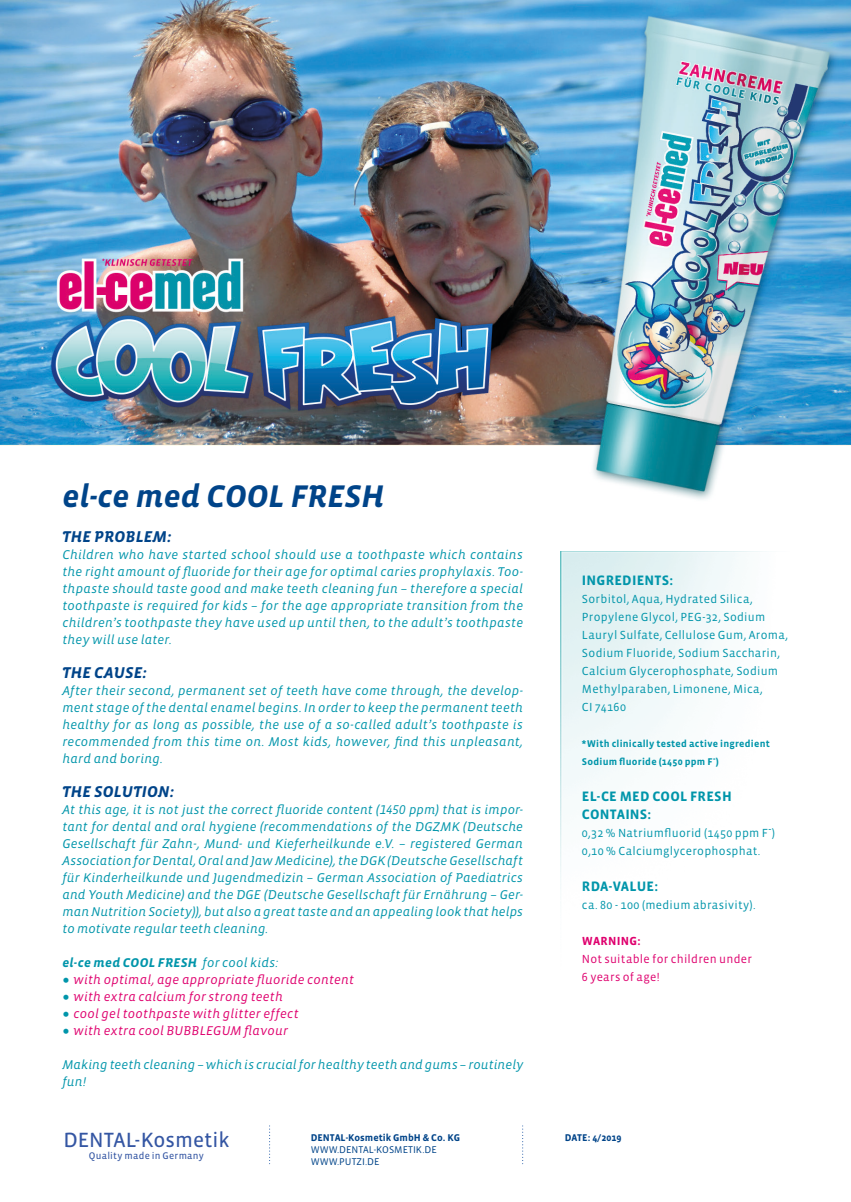
<style>
.page{position:relative;width:851px;height:1202px;background:#fff}
.page>*{position:absolute;margin:0;border:0;box-sizing:border-box;transform-origin:0 0}
.t1{font:32px "Vista Sans Alt Bold Ita";color:#004489}
.t2{font:21.2px "Vista Sans Reg";color:#3456a3}
.t3{font:16px "Vista Sans Alt Bold Ita";letter-spacing:.015em;color:#004489}
.t4{font:700 14px/18px "Vista Sans";letter-spacing:.015em;color:#0095aa}
.t5{font:13px/17px "Vista Sans Alt Book Ita";letter-spacing:.015em;color:#0095aa;text-align:justify}
.t6{font:13px/17px "Vista Sans Alt Book Ita";letter-spacing:.02em;color:#df006e}
.t7{font:13px "Vista Sans Alt Bold Ita";letter-spacing:.02em;color:#0095aa}
.t8{font:12px/18px "Vista Sans";letter-spacing:.025em;color:#0095aa}
.t9{font:12px/18px "Vista Sans";letter-spacing:.025em;color:#df006e}
.t10{font:700 12px "Vista Sans";letter-spacing:.02em;color:#df006e}
.t11{font:700 10px/18px "Vista Sans";letter-spacing:.025em;color:#0095aa}
.t12{font:700 10px "Vista Sans";color:#004489}
.t13{font:10px/12px "Vista Sans";color:#004489}
.t14{font:9.8px "Vista Sans Reg";letter-spacing:.025em;color:#3456a3}
.s1{font-family:"Vista Sans Alt Book Ita"}
</style>
<div class="page">
<img style="left:0;top:0;width:850px;height:1165px">
<img style="left:560px;top:551px;width:241px;height:436px">
<svg style="left:269px;top:1125px;width:1px;height:39px"></svg>
<svg style="left:522px;top:1125px;width:1px;height:39px"></svg>
<svg style="left:63px;top:978px;width:5px;height:5px"></svg>
<svg style="left:63px;top:995px;width:5px;height:5px"></svg>
<svg style="left:63px;top:1012px;width:5px;height:5px"></svg>
<svg style="left:63px;top:1029px;width:5px;height:5px"></svg>
<h1 class="t1" style="left:62px;top:480px;width:323px">el-ce med COOL FRESH</h1>
<p class="t3" style="left:62px;top:529px;width:110px">THE PROBLEM:</p>
<p class="t5" style="left:62px;top:547px;width:462px">Children who have started school should use a toothpaste which contains the right amount of fluoride for their age for optimal caries prophylaxis. Too&shy;thpaste should taste good and make teeth cleaning fun – therefore a special toothpaste is required for kids – for the age appropriate transition from the children’s toothpaste they have used up until then, to the adult’s toothpaste they will use later.</p>
<p class="t3" style="left:62px;top:665px;width:85px">THE CAUSE:</p>
<p class="t5" style="left:62px;top:683px;width:462px">After their second, permanent set of teeth have come through, the develop&shy;ment stage of the dental enamel begins. In order to keep the permanent teeth healthy for as long as possible, the use of a so-called adult’s toothpaste is recommended from this time on. Most kids, however, find this unpleasant, hard and boring.</p>
<p class="t3" style="left:62px;top:784px;width:113px">THE SOLUTION:</p>
<p class="t5" style="left:62px;top:802px;width:462px">At this age, it is not just the correct fluoride content (1450 ppm) that is impor&shy;tant for dental and oral hygiene (recommendations of the DGZMK (Deutsche Gesellschaft für Zahn-, Mund- und Kieferheilkunde e.V. – registered German Association for Dental, Oral and Jaw Medicine), the DGK (Deutsche Gesellschaft für Kinder heilkunde und Jugendmedizin – German Association of Paediatrics and Youth Medicine) and the DGE (Deutsche Gesellschaft für Ernährung – Ger&shy;man Nutrition Society)), but also a great taste and an appealing look that helps to motivate regular teeth cleaning.</p>
<p class="t7" style="left:62px;top:956px;width:217px">el-ce med COOL FRESH <span class="s1">for cool kids:</span></p>
<p class="t6" style="left:74px;top:972px;width:282px">with optimal, age appropriate fluoride content with extra calcium for strong teeth<br>cool gel toothpaste with glitter effect<br>with extra cool BUBBLEGUM flavour</p>
<p class="t5" style="left:62px;top:1057px;width:462px">Making teeth cleaning – which is crucial for healthy teeth and gums – routinely fun!</p>
<p class="t4" style="left:581px;top:571px;width:93px">INGREDIENTS:</p>
<p class="t8" style="left:581px;top:590px;width:207px">Sorbitol, Aqua, Hydrated Silica,<br>Propylene Glycol, PEG-32, Sodium<br>Lauryl Sulfate, Cellulose Gum, Aroma,<br>Sodium Fluoride, Sodium Saccharin,<br>Calcium Glycerophosphate, Sodium<br>Methylparaben, Limonene, Mica,<br>CI 74160</p>
<p class="t11" style="left:581px;top:735px;width:189px">*With clinically tested active ingredient<br>Sodium fluoride (1450 ppm F-)</p>
<p class="t4" style="left:581px;top:787px;width:151px">EL-CE MED COOL FRESH<br>CONTAINS:</p>
<p class="t8" style="left:581px;top:824px;width:195px">0,32 % Natriumfluorid (1450 ppm F-)<br>0,10 % Calciumglycerophosphat.</p>
<p class="t4" style="left:581px;top:877px;width:78px">RDA-VALUE:</p>
<p class="t8" style="left:581px;top:896px;width:175px">ca. 80 - 100 (medium abrasivity).</p>
<p class="t10" style="left:581px;top:935px;width:60px">WARNING:</p>
<p class="t9" style="left:581px;top:950px;width:172px">Not suitable for children under<br>6 years of age!</p>
<h2 class="t2" style="left:63px;top:1129px;width:167px">DENTAL-Kosmetik</h2>
<p class="t12" style="left:564px;top:1132px;width:58px">DATE: 4/2019</p>
<p class="t14" style="left:89px;top:1150px;width:116px">Quality made in Germany</p>
<p class="t12" style="left:311px;top:1132px;width:151px">DENTAL-Kosmetik GmbH &amp; Co. KG</p>
<p class="t13" style="left:311px;top:1144px;width:127px">WWW.DENTAL-KOSMETIK.DE<br>WWW.PUTZI.DE</p>
</div>
